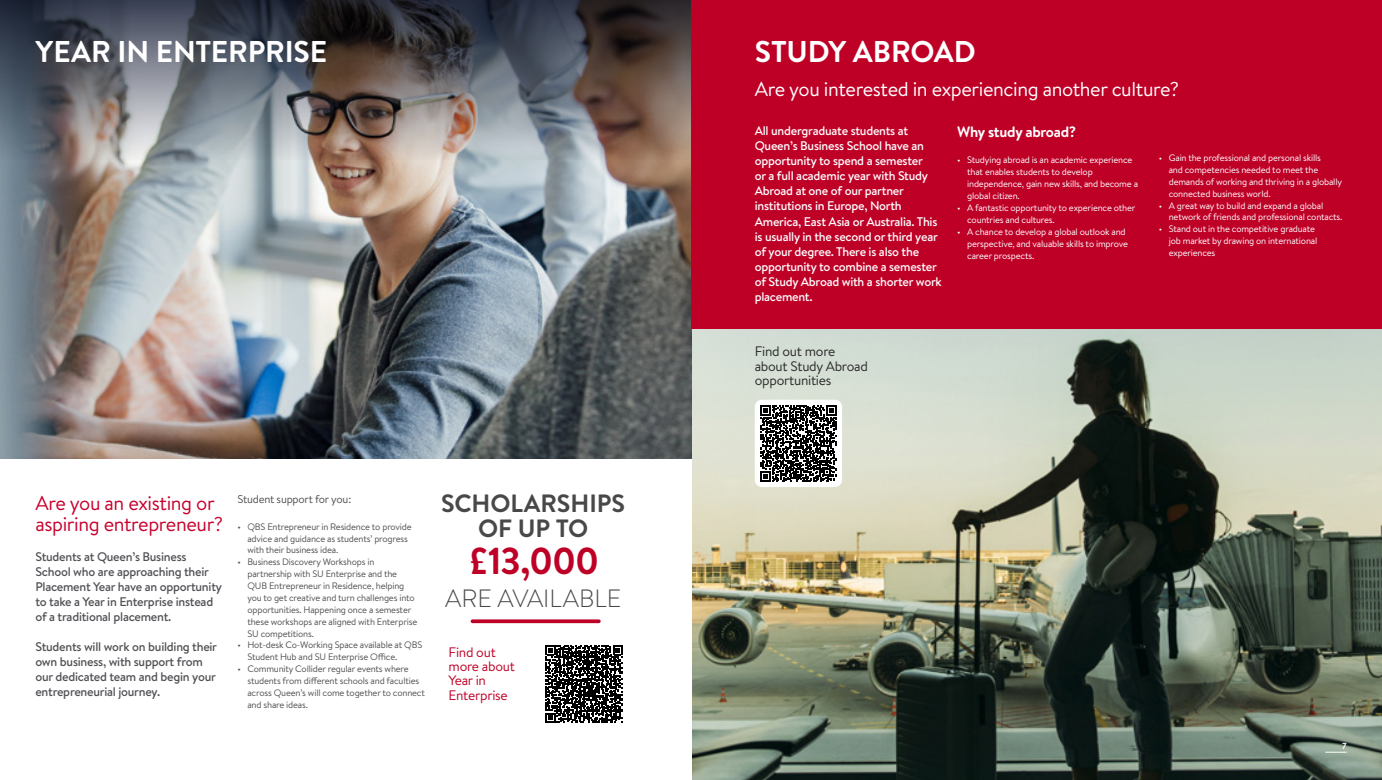
<style>
.page{position:relative;width:1382px;height:780px;background:#fff}
.page>*{position:absolute;margin:0;border:0;box-sizing:border-box;transform-origin:0 0}
.t1{font:700 37.5px "Brandon Text";color:#be0027}
.t2{font:700 30px "Brandon Text";letter-spacing:-.005em;color:#fff}
.t3{font:700 25px/25px "Brandon Text";letter-spacing:-.005em;color:#484848;text-align:center}
.t4{font:300 25px "Brandon Text";letter-spacing:-.005em;color:#484848}
.School_Intro{font:20px "Brandon Text";letter-spacing:-.02em;color:#fff}
.School_Intro-2{font:20px/21.2px "Brandon Text";letter-spacing:-.02em;color:#c7002d}
.School_Intro-3{font:700 15px "Brandon Text";letter-spacing:-.02em;color:#fff}
.School_Intro-4{font:13.75px/14.4px "Brandon Text";letter-spacing:-.02em;color:#292929}
.School_Intro-5{font:13.75px/14.4px "Brandon Text";letter-spacing:-.02em;color:#be0027}
.School_Intro-6{font:500 12.5px/15px "Brandon Text";letter-spacing:-.02em;color:#fff}
.School_Intro-7{font:500 12.5px/15px "Brandon Text";letter-spacing:-.02em;color:#4f5054}
.School_Intro-8{font:11.25px "Brandon Text";letter-spacing:-.02em;color:#4f5054}
.t5{font:9.38px/11.9px "Brandon Text";letter-spacing:-.02em;color:#fff}
.t6{font:9.38px/11.9px "Brandon Text";letter-spacing:-.02em;color:#4f5054}
.t7{font:700 8.75px "Brandon Text";color:#fff}
</style>
<div class="page">
<img style="left:0;top:160px;width:691px;height:299px">
<img style="left:0;top:0;width:691px;height:160px">
<svg style="left:472px;top:619px;width:127px;height:4px"></svg>
<svg style="left:546px;top:645px;width:76px;height:77px"></svg>
<img style="left:693px;top:329px;width:689px;height:451px">
<div style="left:691px;top:0;width:691px;height:329px;background:#be0027"></div>
<div style="left:755px;top:400px;width:87px;height:87px;background:#fff;border-radius:7px"></div>
<svg style="left:760px;top:405px;width:76px;height:76px"></svg>
<svg style="left:1325px;top:751px;width:21px;height:1px"></svg>
<p class="t2" style="left:36px;top:31px;width:293px">YEAR IN ENTERPRISE</p>
<p class="School_Intro-2" style="left:35px;top:491px;width:189px">Are you an existing or aspiring entrepreneur?</p>
<p class="School_Intro-7" style="left:35px;top:548px;width:188px">Students at Queen’s Business<br>School who are approaching their<br>Placement Year have an opportunity to take a Year in Enterprise instead of a traditional placement.</p>
<p class="School_Intro-7" style="left:35px;top:638px;width:183px">Students will work on building their own business, with support from our dedicated team and begin your entrepreneurial journey.</p>
<p class="School_Intro-8" style="left:237px;top:491px;width:115px">Student support for you:</p>
<p class="t6" style="left:247px;top:520px;width:166px;text-indent:-10px">• QBS Entrepreneur in Residence to provide advice and guidance as students’ progress with their business idea.</p>
<p class="t6" style="left:247px;top:555px;width:171px;text-indent:-10px">• Business Discovery Workshops in partnership with SU Enterprise and the QUB Entrepreneur in Residence, helping you to get creative and turn challenges into opportunities. Happening once a semester these workshops are aligned with Enterprise SU competitions.</p>
<p class="t6" style="left:247px;top:639px;width:177px;text-indent:-10px">• Hot-desk Co-Working Space available at QBS<br>Student Hub and SU Enterprise Office.</p>
<p class="t6" style="left:247px;top:662px;width:179px;text-indent:-10px">• Community Collider regular events where students from different schools and faculties across Queen’s will come together to connect and share ideas.</p>
<p class="t3" style="left:441px;top:490px;width:186px">SCHOLARSHIPS<br>OF UP TO</p>
<p class="t1" style="left:467px;top:535px;width:133px">£13,000</p>
<p class="t4" style="left:445px;top:581px;width:178px">ARE AVAILABLE</p>
<p class="School_Intro-5" style="left:449px;top:644px;width:68px">Find out more about<br>Year in<br>Enterprise</p>
<p class="t2" style="left:755px;top:31px;width:222px">STUDY ABROAD</p>
<p class="School_Intro" style="left:755px;top:75px;width:426px">Are you interested in experiencing another culture?</p>
<p class="School_Intro-6" style="left:755px;top:123px;width:188px">All undergraduate students at<br>Queen’s Business School have an opportunity to spend a semester<br>or a full academic year with Study<br>Abroad at one of our partner institutions in Europe, North<br>America, East Asia or Australia. This is usually in the second or third year of your degree. There is also the opportunity to combine a semester of Study Abroad with a shorter work placement.</p>
<p class="School_Intro-3" style="left:957px;top:121px;width:121px">Why study abroad?</p>
<p class="t5" style="left:1169px;top:151px;width:175px;text-indent:-10px">• Gain the professional and personal skills<br>and competencies needed to meet the demands of working and thriving in a globally connected business world.</p>
<p class="t5" style="left:1169px;top:199px;width:175px;text-indent:-10px">• A great way to build and expand a global network of friends and professional contacts.</p>
<p class="t5" style="left:1169px;top:223px;width:150px;text-indent:-10px">• Stand out in the competitive graduate job market by drawing on international experiences</p>
<p class="t5" style="left:967px;top:154px;width:172px;text-indent:-10px">• Studying abroad is an academic experience that enables students to develop independence, gain new skills, and become a global citizen.</p>
<p class="t5" style="left:967px;top:201px;width:170px;text-indent:-10px">• A fantastic opportunity to experience other countries and cultures.</p>
<p class="t5" style="left:967px;top:225px;width:162px;text-indent:-10px">• A chance to develop a global outlook and perspective, and valuable skills to improve career prospects.</p>
<p class="School_Intro-4" style="left:755px;top:344px;width:115px">Find out more about Study Abroad opportunities</p>
<p class="t7" style="left:1342px;top:739px;width:6px">7</p>
</div>
